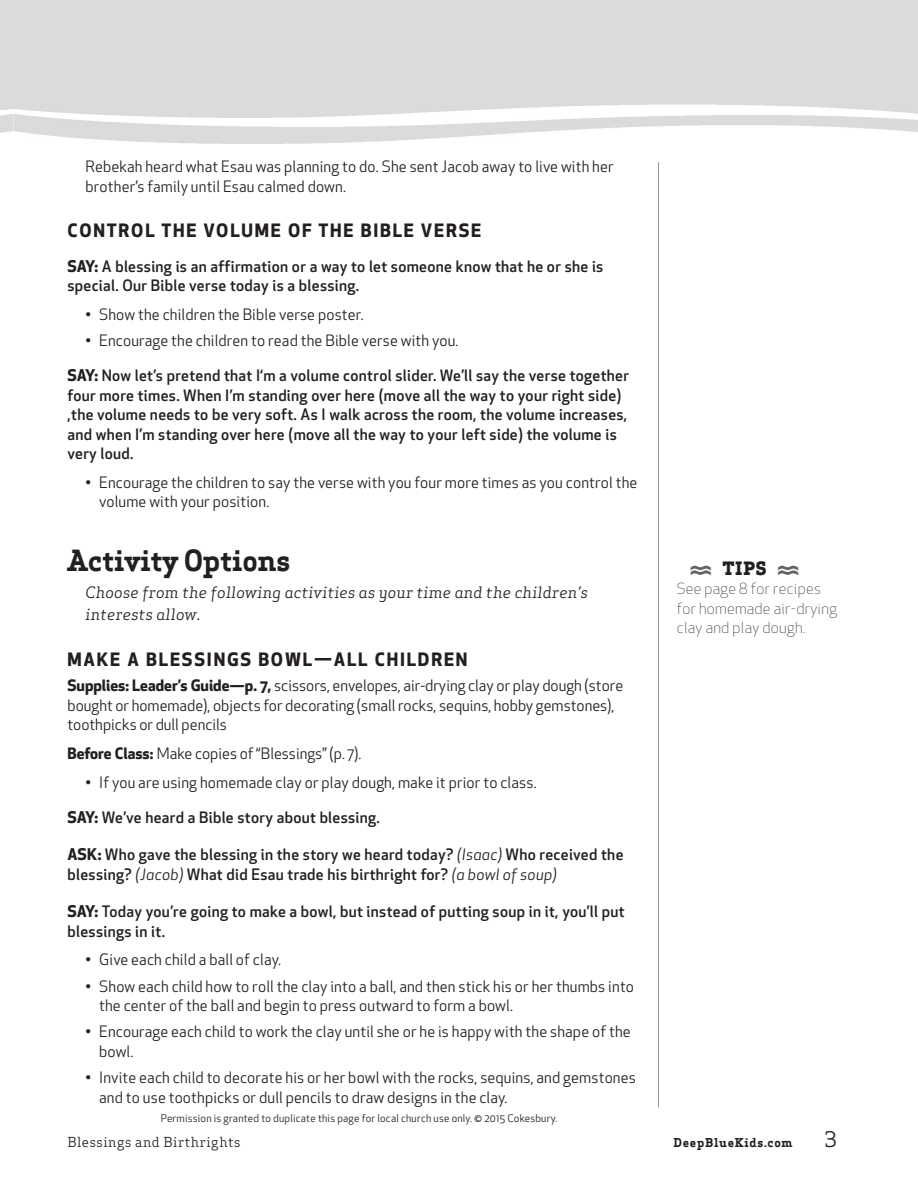
<style>
.page{position:relative;width:918px;height:1202px;background:#fff}
.page>*{position:absolute;margin:0;border:0;box-sizing:border-box;transform-origin:0 0}
.t1{font:700 28.5px "Apex Serif";color:#231f20}
.t2{font:21px "Apex Serif";color:#231f20}
.t3{font:700 18px "Apex New";letter-spacing:.1em;color:#231f20}
.t4{font:800 18px "Apex Serif";color:#231f20}
.t5{font:15.3px/19.5px "Apex New";letter-spacing:.01em;color:#231f20}
.t6{font:500 15.3px/19.5px "Apex New";letter-spacing:.02em;color:#231f20}
.t7{font:italic 15.3px/22.5px "Apex Serif";letter-spacing:.02em;color:#231f20}
.t8{font:300 15px/19.5px "Apex New";letter-spacing:.02em;color:#231f20}
.t9{font:13.5px "Apex Serif";letter-spacing:.04em;color:#231f20}
.t10{font:700 12px "Apex Serif";letter-spacing:.06em;color:#231f20}
.t11{font:10.5px "Apex New";letter-spacing:.02em;color:#231f20}
.s1{font-weight:700;font-size:15.75px}
.s2{font-weight:700}
.s3{font-weight:400;font-style:italic}
</style>
<div class="page">
<hr style="left:658px;top:162px;width:1px;height:945px;background:#939598">
<p class="t5" style="left:86px;top:157px;width:530px">Rebekah heard what Esau was planning to do. She sent Jacob away to live with her brother’s family until Esau calmed down.</p>
<p class="t3" style="left:68px;top:217px;width:415px">CONTROL THE VOLUME OF THE BIBLE VERSE</p>
<p class="t6" style="left:67px;top:256px;width:537px"><span class="s1">SAY:</span> A blessing is an affirmation or a way to let someone know that he or she is special. Our Bible verse today is a blessing.</p>
<p class="t5" style="left:86px;top:304px;width:280px">• Show the children the Bible verse poster.</p>
<p class="t5" style="left:86px;top:330px;width:375px">• Encourage the children to read the Bible verse with you.</p>
<p class="t6" style="left:67px;top:365px;width:563px"><span class="s1">SAY:</span> Now let’s pretend that I‘m a volume control slider. We’ll say the verse together four more times. When I’m standing over here (move all the way to your right side) ,the volume needs to be very soft. As I walk across the room, the volume increases, and when I’m standing over here (move all the way to your left side) the volume is very loud.</p>
<p class="t5" style="left:99px;top:472px;width:540px;text-indent:-14px">• Encourage the children to say the verse with you four more times as you control the volume with your position.</p>
<h1 class="t1" style="left:68px;top:542px;width:224px">Activity Options</h1>
<p class="t7" style="left:86px;top:581px;width:504px">Choose from the following activities as your time and the children’s interests allow.</p>
<p class="t3" style="left:68px;top:646px;width:402px">MAKE A BLESSINGS BOWL—ALL CHILDREN</p>
<p class="t5" style="left:68px;top:676px;width:557px"><span class="s2">Supplies: Leader’s Guide—p. 7,</span> scissors, envelopes, air-drying clay or play dough (store bought or homemade), objects for decorating (small rocks, sequins, hobby gemstones), toothpicks or dull pencils</p>
<p class="t5" style="left:68px;top:743px;width:296px"><span class="s2">Before Class:</span> Make copies of “Blessings” (p. 7).</p>
<p class="t5" style="left:86px;top:772px;width:453px">• If you are using homemade clay or play dough, make it prior to class.</p>
<p class="t6" style="left:68px;top:807px;width:314px"><span class="s1">SAY:</span> We’ve heard a Bible story about blessing.</p>
<p class="t6" style="left:68px;top:844px;width:558px"><span class="s1">ASK:</span> Who gave the blessing in the story we heard today? <span class="s3">(Isaac)</span> Who received the blessing? <span class="s3">(Jacob)</span> What did Esau trade his birthright for? <span class="s3">(a bowl of soup)</span></p>
<p class="t6" style="left:68px;top:901px;width:559px"><span class="s1">SAY:</span> Today you’re going to make a bowl, but instead of putting soup in it, you’ll put blessings in it.</p>
<p class="t5" style="left:86px;top:950px;width:197px">• Give each child a ball of clay.</p>
<p class="t5" style="left:99px;top:976px;width:536px;text-indent:-14px">• Show each child how to roll the clay into a ball, and then stick his or her thumbs into the center of the ball and begin to press outward to form a bowl.</p>
<p class="t5" style="left:99px;top:1022px;width:533px;text-indent:-14px">• Encourage each child to work the clay until she or he is happy with the shape of the bowl.</p>
<p class="t5" style="left:99px;top:1067px;width:538px;text-indent:-14px">• Invite each child to decorate his or her bowl with the rocks, sequins, and gemstones and to use toothpicks or dull pencils to draw designs in the clay.</p>
<p class="t11" style="left:161px;top:1111px;width:398px">Permission is granted to duplicate this page for local church use only. © 2015 Cokesbury.</p>
<p class="t4" style="left:688px;top:556px;width:114px"><sup>•</sup> TIPS <sup>•</sup></p>
<p class="t8" style="left:677px;top:579px;width:162px">See page 8 for recipes for homemade air-drying clay and play dough.</p>
<p class="t9" style="left:68px;top:1133px;width:175px">Blessings and Birthrights</p>
<p class="t10" style="left:674px;top:1135px;width:121px">DeepBlueKids.com</p>
<h2 class="t2" style="left:824px;top:1126px;width:14px">3</h2>
</div>
